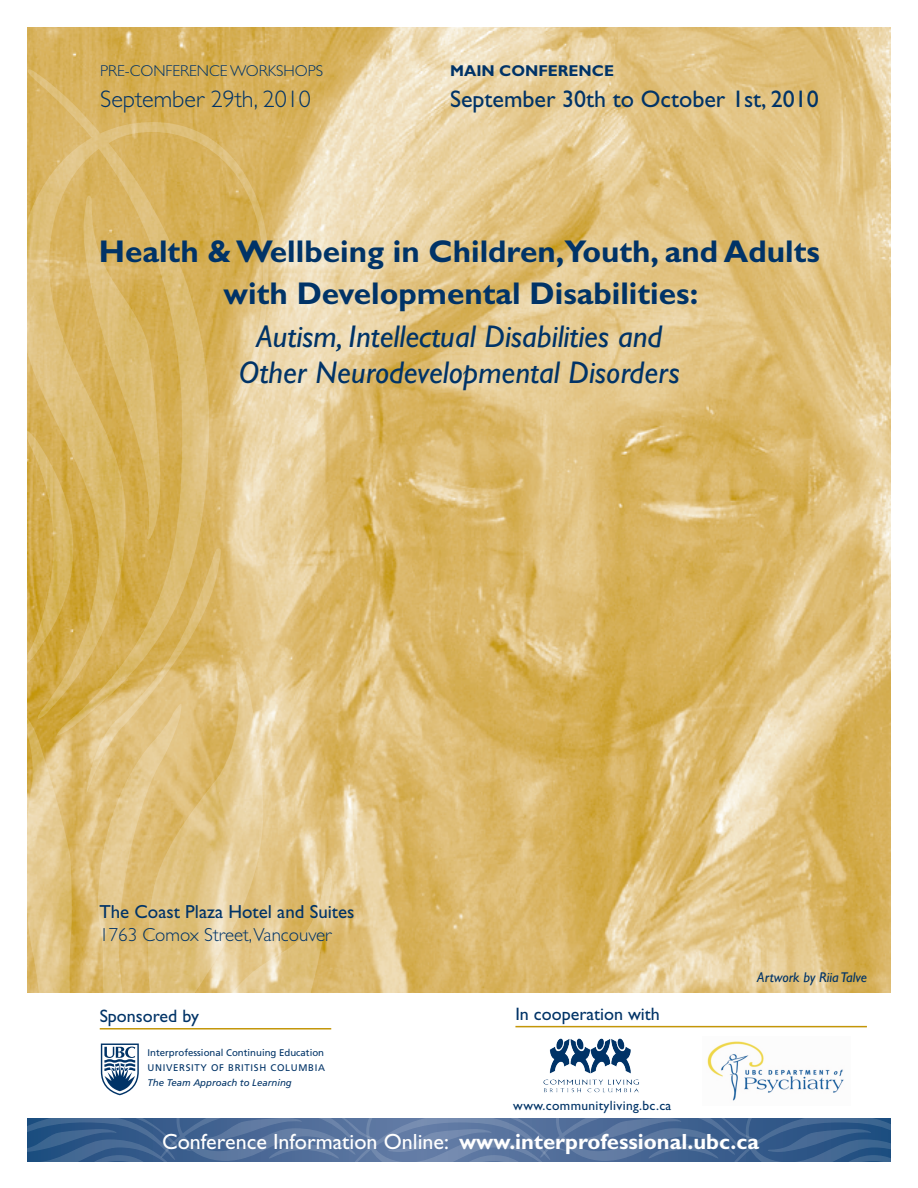
<style>
.page{position:relative;width:918px;height:1188px;background:#fff}
.page>*{position:absolute;margin:0;border:0;box-sizing:border-box;transform-origin:0 0}
.t1{font:700 31.5px "Gill Sans Std";color:#003367}
.t2{font:italic 31.5px "Gill Sans Std";color:#003367}
.t3{font:24px "Gill Sans Std";color:#003367}
.t4{font:300 24px "Gill Sans Std";color:#003367}
.t5{font:22.05px "Gill Sans Std";color:#fff}
.t6{font:18.9px/22.6px "Gill Sans Std";color:#003367}
.t7{font:18px "Gill Sans Std";color:#003367}
.t8{font:300 15.75px "Gill Sans Std";color:#003367}
.t9{font:700 15.75px "Gill Sans Std";color:#003367}
.t10{font:italic 14.1px "Gill Sans Std";color:#003367}
.t11{font:13.5px "Gill Sans Std";letter-spacing:.025em;color:#003367}
.t12{font:9.6px "Frutiger LT";color:#003367}
.t13{font:9.6px "Frutiger LT";letter-spacing:.07em;color:#003367}
.t14{font:italic 9.6px "Frutiger LT";color:#003367}
.s1{font-weight:300}
.s2{font-weight:700}
</style>
<div class="page">
<img style="left:27px;top:27px;width:864px;height:966px">
<svg style="left:27px;top:662px;width:305px;height:331px;background:#e1c383"></svg>
<svg style="left:27px;top:68px;width:242px;height:725px;background:#dab869"></svg>
<hr style="left:100px;top:1028px;width:231px;height:2px;background:#c49608">
<hr style="left:515px;top:1026px;width:352px;height:1px;background:#c49608">
<img style="left:543px;top:1038px;width:96px;height:55px">
<svg style="left:101px;top:1044px;width:38px;height:51px"></svg>
<svg style="left:27px;top:1118px;width:864px;height:44px;background:#4b6b97"></svg>
<img style="left:707px;top:1041px;width:137px;height:60px">
<p class="t8" style="left:100px;top:62px;width:225px">Pre-Conference Workshops</p>
<p class="t4" style="left:100px;top:86px;width:212px">September 29th, 2010</p>
<p class="t9" style="left:450px;top:61px;width:165px">Main Conference</p>
<p class="t3" style="left:450px;top:85px;width:370px">September 30th to October 1st, 2010</p>
<p class="t1" style="left:99px;top:232px;width:723px">Health &amp; Wellbeing in Children,Youth, and Adults</p>
<p class="t1" style="left:224px;top:275px;width:476px">with Developmental Disabilities:</p>
<p class="t2" style="left:256px;top:318px;width:407px">Autism, Intellectual Disabilities and</p>
<p class="t2" style="left:239px;top:354px;width:442px">Other Neurodevelopmental Disorders</p>
<p class="t6" style="left:99px;top:900px;width:257px">The Coast Plaza Hotel and Suites<br><span class="s1">1763 Comox Street,Vancouver</span></p>
<p class="t7" style="left:100px;top:1006px;width:101px">Sponsored by</p>
<p class="t12" style="left:147px;top:1047px;width:178px">Interprofessional Continuing Education</p>
<p class="t13" style="left:147px;top:1062px;width:179px">UNIVERSITY OF BRITISH COLUMBIA</p>
<p class="t14" style="left:147px;top:1077px;width:146px">The Team Approach to Learning</p>
<p class="t7" style="left:515px;top:1003px;width:146px">In cooperation with</p>
<p class="t11" style="left:513px;top:1098px;width:160px">www.communityliving.bc.ca</p>
<p class="t10" style="left:757px;top:969px;width:111px">Artwork by Riia Talve</p>
<p class="t5" style="left:162px;top:1129px;width:599px">Conference Information Online: <span class="s2">www.interprofessional.ubc.ca</span></p>
</div>
